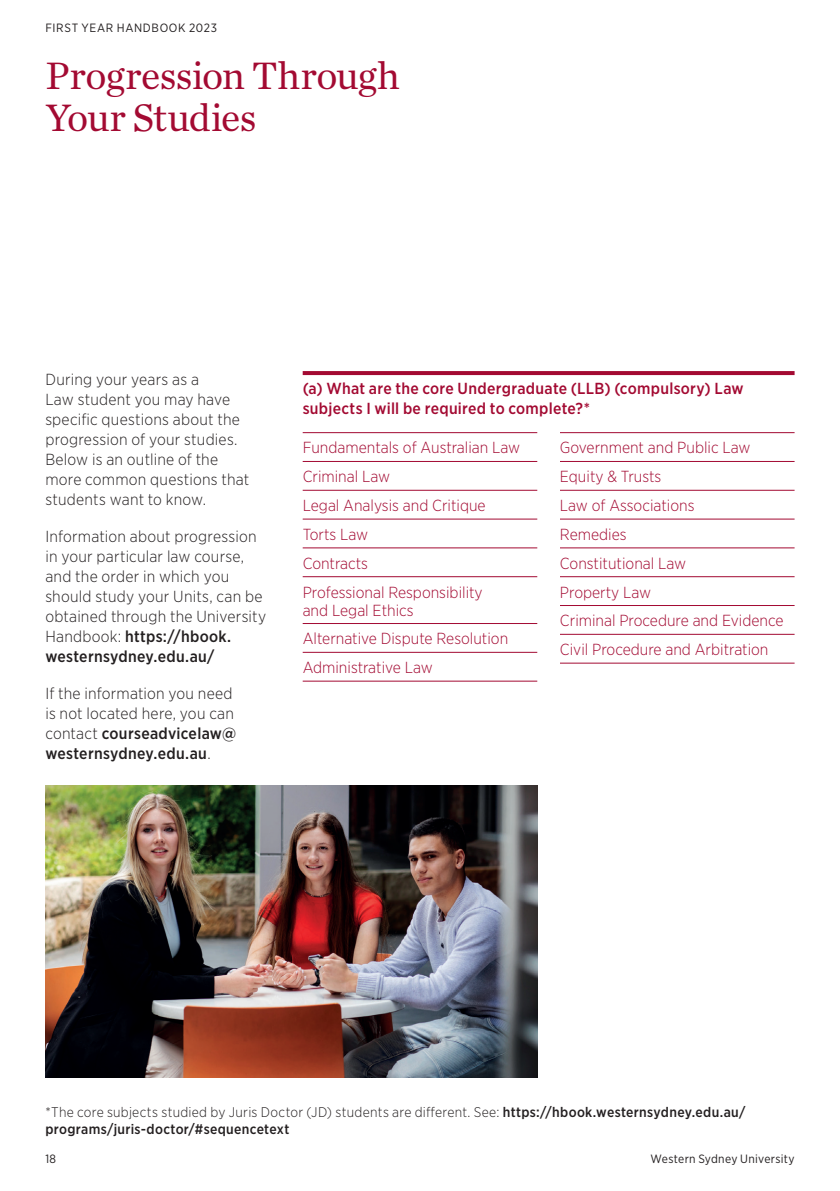
<style>
.page{position:relative;width:840px;height:1191px;background:#fff}
.page>*{position:absolute;margin:0;border:0;box-sizing:border-box;transform-origin:0 0}
.t1{font:40px/42px "Chronicle Text G1";letter-spacing:-.015em;color:#a30a32}
.t2{font:300 16px/20px "Gotham Narrow";letter-spacing:.015em;color:#231f20}
.t3{font:300 16px/28.8px "Gotham Narrow";color:#a30a32}
.t4{font:500 16px/20px "Gotham Narrow";letter-spacing:.02em;color:#a30a32}
.t5{font:500 14px/16.8px "Gotham Narrow";letter-spacing:.025em;color:#231f20}
.t6{font:12px "Gotham Narrow";letter-spacing:.035em;color:#231f20}
.t7{font:12px "Gotham Narrow";letter-spacing:.055em;color:#231f20}
.s1{font-weight:500}
.s2{font-weight:300}
</style>
<div class="page">
<img style="left:45px;top:786px;width:492px;height:291px">
<hr style="left:559px;top:432px;width:235px;height:1px;background:#a30a32">
<hr style="left:559px;top:461px;width:235px;height:1px;background:#a30a32">
<hr style="left:559px;top:490px;width:235px;height:1px;background:#a30a32">
<hr style="left:559px;top:519px;width:235px;height:1px;background:#a30a32">
<hr style="left:559px;top:547px;width:235px;height:1px;background:#a30a32">
<hr style="left:559px;top:576px;width:235px;height:1px;background:#a30a32">
<hr style="left:559px;top:605px;width:235px;height:1px;background:#a30a32">
<hr style="left:559px;top:634px;width:235px;height:1px;background:#a30a32">
<hr style="left:559px;top:663px;width:235px;height:1px;background:#a30a32">
<svg style="left:302px;top:371px;width:492px;height:4px;background:#a40e35"></svg>
<hr style="left:302px;top:432px;width:235px;height:1px;background:#a30a32">
<hr style="left:302px;top:461px;width:235px;height:1px;background:#a30a32">
<hr style="left:302px;top:490px;width:235px;height:1px;background:#a30a32">
<hr style="left:302px;top:519px;width:235px;height:1px;background:#a30a32">
<hr style="left:302px;top:547px;width:235px;height:1px;background:#a30a32">
<hr style="left:302px;top:576px;width:235px;height:1px;background:#a30a32">
<hr style="left:302px;top:623px;width:235px;height:1px;background:#a30a32">
<hr style="left:302px;top:652px;width:235px;height:1px;background:#a30a32">
<hr style="left:302px;top:681px;width:235px;height:1px;background:#a30a32">
<p class="t7" style="left:45px;top:21px;width:173px">FIRST YEAR HANDBOOK 2023</p>
<h1 class="t1" style="left:45px;top:52px;width:356px">Progression Through<br>Your Studies</h1>
<p class="t2" style="left:45px;top:369px;width:205px">During your years as a<br>Law student you may have specific questions about the progression of your studies.<br>Below is an outline of the more common questions that students want to know.</p>
<p class="t2" style="left:45px;top:526px;width:222px">Information about progression in your particular law course, and the order in which you should study your Units, can be obtained through the University<br>Handbook: <span class="s1">https://hbook. westernsydney.edu.au/</span></p>
<p class="t2" style="left:45px;top:683px;width:192px">If the information you need is not located here, you can contact <span class="s1">courseadvicelaw@ westernsydney.edu.au</span>.</p>
<p class="t4" style="left:302px;top:378px;width:442px">(a) What are the core Undergraduate (LLB) (compulsory) Law subjects I will be required to complete?*</p>
<p class="t3" style="left:302px;top:433px;width:219px">Fundamentals of Australian Law<br>Criminal Law<br>Legal Analysis and Critique<br>Torts Law<br>Contracts<br>Professional Responsibility</p>
<p class="t3" style="left:302px;top:595px;width:207px">and Legal Ethics<br>Alternative Dispute Resolution<br>Administrative Law</p>
<p class="t3" style="left:559px;top:433px;width:225px">Government and Public Law<br>Equity &amp; Trusts<br>Law of Associations<br>Remedies<br>Constitutional Law<br>Property Law<br>Criminal Procedure and Evidence<br>Civil Procedure and Arbitration</p>
<p class="t5" style="left:45px;top:1104px;width:701px"><span class="s2">*The core subjects studied by Juris Doctor (JD) students are different. See:</span> https://hbook.westernsydney.edu.au/ programs/juris-doctor/#sequencetext</p>
<p class="t6" style="left:45px;top:1151px;width:12px">18</p>
<p class="t6" style="left:650px;top:1151px;width:145px">Western Sydney University</p>
</div>
